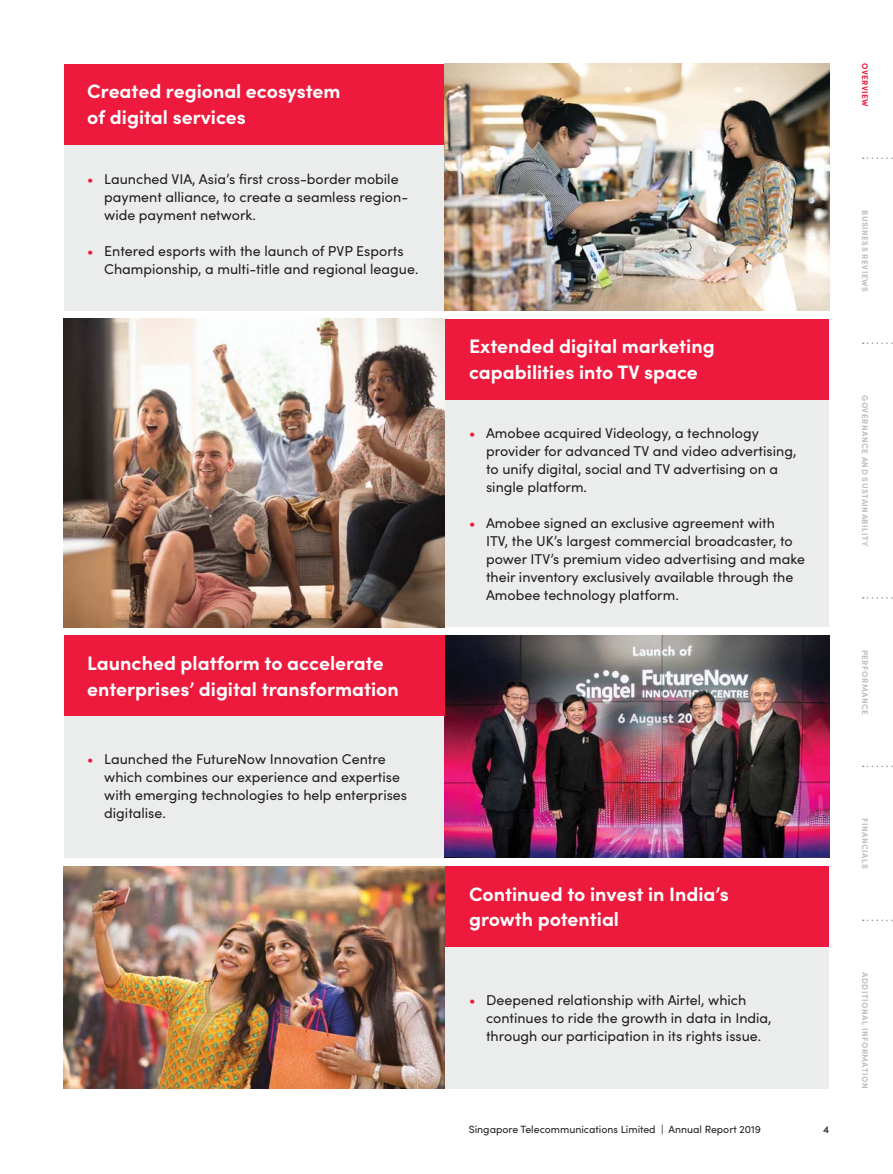
<style>
.page{position:relative;width:893px;height:1174px;background:#fff}
.page>*{position:absolute;margin:0;border:0;box-sizing:border-box;transform-origin:0 0}
.t1{font:700 19.5px/25.5px "Sofia Pro";color:#fff}
.t2{font:14.25px/18px "Sofia Pro";color:#231f20}
.t3{font:10.5px "Sofia Pro";color:#231f20}
.t4{font:500 10.5px "Sofia Pro";color:#231f20}
.t5{font:700 8.25px "Sofia Pro";letter-spacing:.06em;color:#bbbdc0}
.t6{font:700 8.25px "Sofia Pro";letter-spacing:.06em;color:#ed1a3d}
.s1{color:#ed1a3d}
</style>
<div class="page">
<div style="left:64px;top:145px;width:382px;height:165px;background:#ebecec"></div>
<div style="left:64px;top:64px;width:381px;height:81px;background:#ed1a3d"></div>
<img style="left:445px;top:64px;width:384px;height:246px">
<div style="left:64px;top:716px;width:382px;height:142px;background:#ebecec"></div>
<img style="left:445px;top:635px;width:384px;height:223px">
<div style="left:64px;top:635px;width:381px;height:81px;background:#ed1a3d"></div>
<div style="left:446px;top:947px;width:383px;height:141px;background:#ebecec"></div>
<div style="left:445px;top:866px;width:384px;height:81px;background:#ed1a3d"></div>
<img style="left:64px;top:866px;width:381px;height:222px">
<div style="left:445px;top:399px;width:384px;height:228px;background:#ebecec"></div>
<div style="left:445px;top:319px;width:384px;height:80px;background:#ed1a3d"></div>
<img style="left:64px;top:319px;width:381px;height:308px">
<svg style="left:863px;top:157px;width:30px;height:2px"></svg>
<svg style="left:863px;top:342px;width:30px;height:2px"></svg>
<svg style="left:863px;top:597px;width:30px;height:1px"></svg>
<svg style="left:863px;top:765px;width:30px;height:2px"></svg>
<svg style="left:863px;top:919px;width:30px;height:2px"></svg>
<h1 class="t1" style="left:87px;top:81px;width:255px">Created regional ecosystem of digital services</h1>
<p class="t2" style="left:104px;top:171px;width:306px;text-indent:-17px"><span class="s1">•</span> Launched VIA, Asia’s first cross-border mobile payment alliance, to create a seamless region&shy;wide payment network.</p>
<p class="t2" style="left:104px;top:243px;width:316px;text-indent:-17px"><span class="s1">•</span> Entered esports with the launch of PVP Esports<br>Championship, a multi-title and regional league.</p>
<h1 class="t1" style="left:87px;top:653px;width:313px">Launched platform to accelerate enterprises’ digital transformation</h1>
<p class="t2" style="left:104px;top:752px;width:304px;text-indent:-17px"><span class="s1">•</span> Launched the FutureNow Innovation Centre which combines our experience and expertise with emerging technologies to help enterprises digitalise.</p>
<h1 class="t1" style="left:469px;top:336px;width:247px">Extended digital marketing capabilities into TV space</h1>
<p class="t2" style="left:486px;top:425px;width:312px;text-indent:-17px"><span class="s1">•</span> Amobee acquired Videology, a technology provider for advanced TV and video advertising, to unify digital, social and TV advertising on a single platform.</p>
<p class="t2" style="left:486px;top:515px;width:320px;text-indent:-17px"><span class="s1">•</span> Amobee signed an exclusive agreement with<br>ITV, the UK’s largest commercial broadcaster, to power ITV’s premium video advertising and make their inventory exclusively available through the Amobee technology platform.</p>
<p class="t6" style="left:868px;top:63px;width:45px;rotate:90deg">OVERVIEW</p>
<p class="t5" style="left:868px;top:210px;width:83px;rotate:90deg">BUSINESS REVIEWS</p>
<p class="t5" style="left:868px;top:395px;width:153px;rotate:90deg">GOVERNANCE AND SUSTAINABILITY</p>
<p class="t5" style="left:868px;top:649px;width:67px;rotate:90deg">PERFORMANCE</p>
<h1 class="t1" style="left:469px;top:883px;width:261px">Continued to invest in India’s growth potential</h1>
<p class="t2" style="left:486px;top:992px;width:287px;text-indent:-17px"><span class="s1">•</span> Deepened relationship with Airtel, which continues to ride the growth in data in India, through our participation in its rights issue.</p>
<p class="t3" style="left:469px;top:1125px;width:294px">Singapore Telecommunications Limited | Annual Report 2019</p>
<p class="t4" style="left:823px;top:1125px;width:8px">4</p>
<p class="t5" style="left:868px;top:818px;width:52px;rotate:90deg">FINANCIALS</p>
<p class="t5" style="left:868px;top:972px;width:118px;rotate:90deg">ADDITIONAL INFORMATION</p>
</div>
